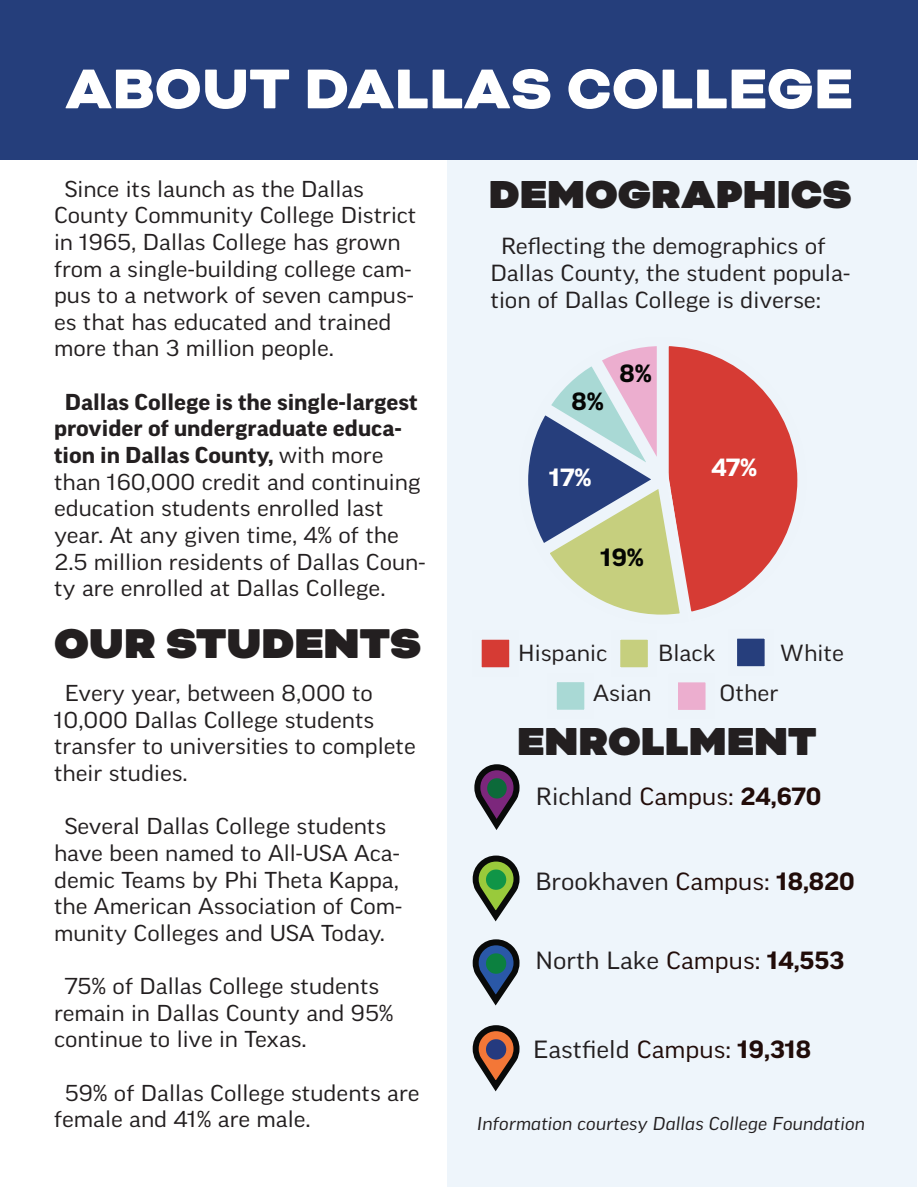
<style>
.page{position:relative;width:918px;height:1188px;background:#fff}
.page>*{position:absolute;margin:0;border:0;box-sizing:border-box;transform-origin:0 0}
.t1{font:900 64.5px "Bicyclette";color:#fff}
.t2{font:900 48px "Bicyclette";color:#231f20}
.t3{font:900 45px "Bicyclette";color:#231f20}
.t4{font:expanded 24px "Good Pro";color:#231f20}
.t5{font:700 expanded 24px "Good Pro";color:#040503}
.t6{font:700 expanded 24px "Good Pro";color:#fff}
.t7{font:expanded 22.5px/27px "Good Pro";color:#231f20}
.t8{font:expanded 22.2px/26.7px "Good Pro";color:#231f20}
.t9{font:italic expanded 18px "Good Pro";color:#231f20}
.s1{font-weight:700}
.s2{color:#210c09}
.s3{font-weight:700;color:#210c09}
</style>
<div class="page">
<div style="left:447px;top:157px;width:470px;height:1030px;background:#eef5fb"></div>
<div style="left:0;top:0;width:918px;height:160px;background:#253e7b"></div>
<div style="left:473px;top:631px;width:45px;height:45px;background:#d63b34;border:9px solid #edf4fa"></div>
<div style="left:611px;top:631px;width:46px;height:45px;background:#c6cf7e;border:9px solid #edf4fa"></div>
<div style="left:728px;top:630px;width:46px;height:45px;background:#263e7c;border:9px solid #edf4fa"></div>
<div style="left:548px;top:673px;width:45px;height:46px;background:#a9d9d5;border:9px solid #edf4fa"></div>
<div style="left:669px;top:673px;width:46px;height:46px;background:#ecaecf;border:9px solid #edf4fa"></div>
<svg style="left:474px;top:764px;width:46px;height:66px"></svg>
<svg style="left:472px;top:855px;width:48px;height:67px"></svg>
<svg style="left:472px;top:939px;width:48px;height:67px"></svg>
<svg style="left:472px;top:1025px;width:48px;height:67px"></svg>
<svg style="left:515px;top:346px;width:283px;height:290px"></svg>
<p class="t1" style="left:65px;top:51px;width:790px">ABOUT DALLAS COLLEGE</p>
<p class="t8" style="left:54px;top:175px;width:364px;text-indent:11px">Since its launch as the Dallas<br>County Community College District in 1965, Dallas College has grown from a single-building college cam&shy;pus to a network of seven campus&shy;es that has educated and trained more than 3 million people.</p>
<p class="t8" style="left:54px;top:388px;width:373px;text-indent:11px"><span class="s1">Dallas College is the single-largest provider of undergraduate educa&shy;tion in Dallas County,</span> with more than 160,000 credit and continuing education students enrolled last year. At any given time, 4% of the 2.5 million residents of Dallas Coun&shy;ty are enrolled at Dallas College.</p>
<p class="t2" style="left:54px;top:614px;width:369px">OUR STUDENTS</p>
<p class="t8" style="left:54px;top:680px;width:363px;text-indent:11px">Every year, between 8,000 to<br>10,000 Dallas College students transfer to universities to complete their studies.</p>
<p class="t8" style="left:54px;top:813px;width:350px;text-indent:11px">Several Dallas College students have been named to All-USA Aca&shy;demic Teams by Phi Theta Kappa, the American Association of Com&shy;munity Colleges and USA Today.</p>
<p class="t8" style="left:54px;top:973px;width:341px;text-indent:11px">75% of Dallas College students remain in Dallas County and 95% continue to live in Texas.</p>
<p class="t8" style="left:54px;top:1079px;width:367px;text-indent:11px">59% of Dallas College students are female and 41% are male.</p>
<p class="t3" style="left:489px;top:167px;width:364px">DEMOGRAPHICS</p>
<p class="t7" style="left:490px;top:232px;width:361px;text-indent:11px">Reflecting the demographics of<br>Dallas County, the student popula&shy;tion of Dallas College is diverse:</p>
<p class="t5" style="left:571px;top:388px;width:34px">8%</p>
<p class="t5" style="left:620px;top:360px;width:34px">8%</p>
<p class="t6" style="left:550px;top:464px;width:44px">17%</p>
<p class="t5" style="left:601px;top:544px;width:45px">19%</p>
<p class="t6" style="left:711px;top:454px;width:47px">47%</p>
<p class="t7" style="left:518px;top:640px;width:90px">Hispanic</p>
<p class="t7" style="left:658px;top:640px;width:59px">Black</p>
<p class="t7" style="left:780px;top:640px;width:66px">White</p>
<p class="t7" style="left:593px;top:679px;width:60px">Asian</p>
<p class="t7" style="left:720px;top:679px;width:60px">Other</p>
<p class="t3" style="left:517px;top:714px;width:301px">ENROLLMENT</p>
<p class="t4" style="left:536px;top:783px;width:287px">Richland <span class="s2">Campus:</span> <span class="s3">24,670</span></p>
<p class="t4" style="left:535px;top:868px;width:321px">Brookhaven <span class="s2">Campus:</span> <span class="s3">18,820</span></p>
<p class="t4" style="left:535px;top:946px;width:310px">North Lake <span class="s2">Campus:</span> <span class="s3">14,553</span></p>
<p class="t4" style="left:533px;top:1036px;width:280px">Eastfield <span class="s2">Campus:</span> <span class="s3">19,318</span></p>
<p class="t9" style="left:477px;top:1113px;width:390px">Information courtesy Dallas College Foundation</p>
</div>
